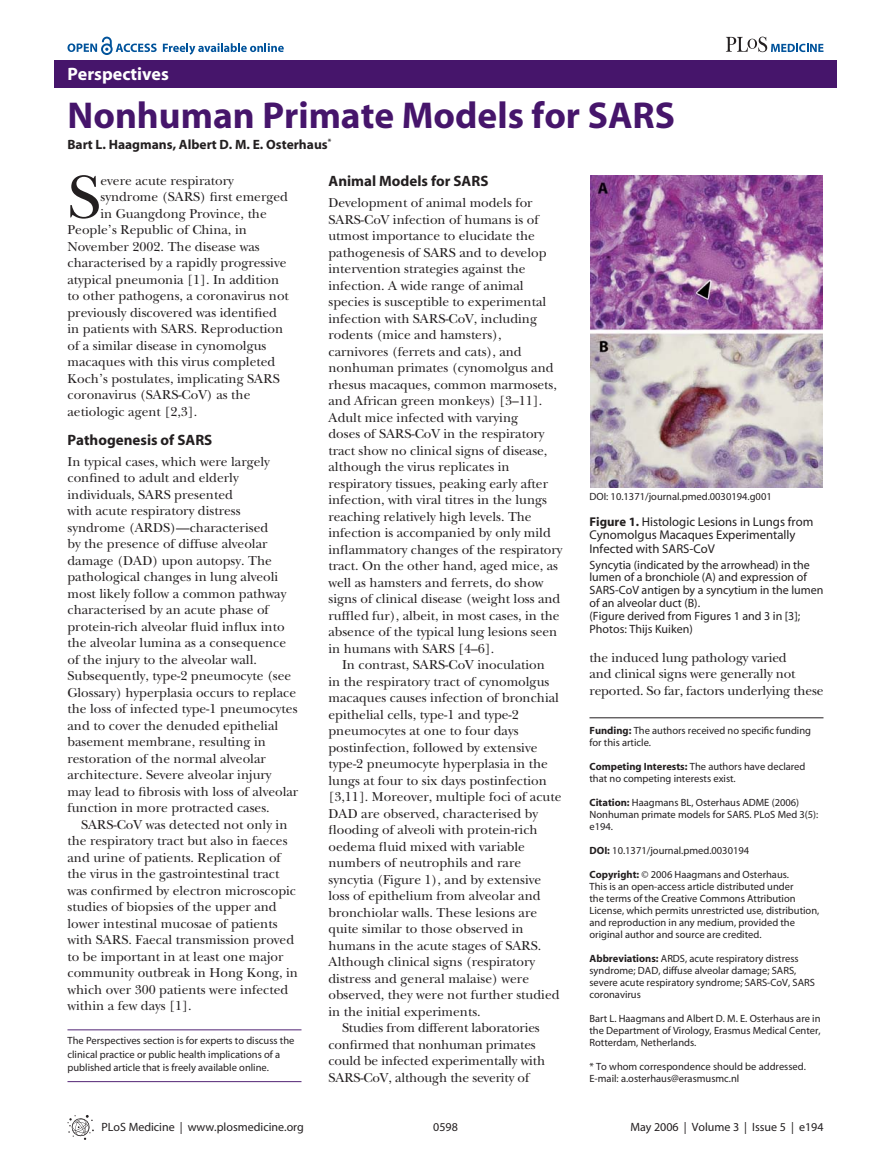
<style>
.page{position:relative;width:891px;height:1175px;background:#fff}
.page>*{position:absolute;margin:0;border:0;box-sizing:border-box;transform-origin:0 0}
.t1{font:500 63.45px "PLB Iserif";color:#231f20}
.t2{font:700 37.5px "P Lo S Sans";color:#46156b}
.t3{font:700 18px "P Lo S Sans";color:#fff}
.t4{font:700 15px "P Lo S Sans";color:#231f20}
.t5{font:500 13.5px/16.5px "PLB Iserif";color:#231f20}
.t6{font:700 13.5px "P Lo S Sans";color:#231f20}
.t7{font:12.75px/13.5px "P Lo S Sans";color:#231f20}
.t8{font:12px/12.8px "P Lo S Sans";color:#231f20}
.t9{font:10.5px/12px "P Lo S Sans";color:#231f20}
.s1{font-weight:700}
</style>
<div class="page">
<svg style="left:68px;top:1115px;width:26px;height:24px"></svg>
<div style="left:54px;top:61px;width:783px;height:27px;background:#46156b"></div>
<svg style="left:163px;top:43px;width:121px;height:12px"></svg>
<svg style="left:68px;top:37px;width:89px;height:18px"></svg>
<svg style="left:726px;top:37px;width:98px;height:15px"></svg>
<hr style="left:590px;top:717px;width:234px;height:1px;background:#231f20">
<img style="left:591px;top:176px;width:231px;height:312px">
<hr style="left:68px;top:1029px;width:234px;height:1px;background:#46156b">
<hr style="left:68px;top:1081px;width:234px;height:1px;background:#46156b">
<h3 class="t3" style="left:68px;top:67px;width:103px">Perspectives</h3>
<h2 class="t2" style="left:68px;top:101px;width:609px">Nonhuman Primate Models for SARS</h2>
<p class="t6" style="left:68px;top:139px;width:265px">Bart L. Haagmans, Albert D. M. E. Osterhaus<sup>*</sup></p>
<h1 class="t1" style="left:68px;top:171px;width:35px">S</h1>
<p class="t5" style="left:101px;top:173px;width:135px">evere acute respiratory</p>
<p class="t5" style="left:101px;top:190px;width:189px">syndrome (SARS) first emerged</p>
<p class="t5" style="left:101px;top:206px;width:168px">in Guangdong Province, the</p>
<p class="t5" style="left:67px;top:222px;width:181px">People’s Republic of China, in</p>
<p class="t5" style="left:67px;top:239px;width:194px">November 2002. The disease was</p>
<p class="t5" style="left:67px;top:255px;width:220px">characterised by a rapidly progressive</p>
<p class="t5" style="left:67px;top:272px;width:213px">atypical pneumonia [1]. In addition</p>
<p class="t5" style="left:67px;top:288px;width:223px">to other pathogens, a coronavirus not</p>
<p class="t5" style="left:67px;top:305px;width:211px">previously discovered was identified</p>
<p class="t5" style="left:67px;top:321px;width:217px">in patients with SARS. Reproduction</p>
<p class="t5" style="left:67px;top:338px;width:200px">of a similar disease in cynomolgus</p>
<p class="t5" style="left:67px;top:354px;width:209px">macaques with this virus completed</p>
<p class="t5" style="left:67px;top:371px;width:214px">Koch’s postulates, implicating SARS</p>
<p class="t5" style="left:67px;top:387px;width:184px">coronavirus (SARS-CoV) as the</p>
<p class="t5" style="left:67px;top:404px;width:131px">aetiologic agent [2,3].</p>
<p class="t4" style="left:68px;top:434px;width:146px">Pathogenesis of SARS</p>
<p class="t5" style="left:68px;top:454px;width:232px">In typical cases, which were largely confined to adult and elderly individuals, SARS presented<br>with acute respiratory distress syndrome (ARDS)—characterised<br>by the presence of diffuse alveolar damage (DAD) upon autopsy. The pathological changes in lung alveoli most likely follow a common pathway characterised by an acute phase of protein-rich alveolar fluid influx into the alveolar lumina as a consequence of the injury to the alveolar wall.<br>Subsequently, type-2 pneumocyte (see Glossary) hyperplasia occurs to replace the loss of infected type-1 pneumocytes and to cover the denuded epithelial basement membrane, resulting in restoration of the normal alveolar architecture. Severe alveolar injury may lead to fibrosis with loss of alveolar function in more protracted cases.</p>
<p class="t5" style="left:68px;top:817px;width:232px;text-indent:14px">SARS-CoV was detected not only in the respiratory tract but also in faeces and urine of patients. Replication of the virus in the gastrointestinal tract was confirmed by electron microscopic studies of biopsies of the upper and lower intestinal mucosae of patients with SARS. Faecal transmission proved to be important in at least one major community outbreak in Hong Kong, in which over 300 patients were infected within a few days [1].</p>
<p class="t9" style="left:68px;top:1035px;width:228px;line-height:13.5px">The Perspectives section is for experts to discuss the clinical practice or public health implications of a published article that is freely available online.</p>
<p class="t4" style="left:328px;top:175px;width:161px">Animal Models for SARS</p>
<p class="t5" style="left:328px;top:195px;width:236px">Development of animal models for SARS-CoV infection of humans is of utmost importance to elucidate the pathogenesis of SARS and to develop intervention strategies against the infection. A wide range of animal species is susceptible to experimental infection with SARS-CoV, including rodents (mice and hamsters), carnivores (ferrets and cats), and nonhuman primates (cynomolgus and rhesus macaques, common marmosets, and African green monkeys) [3–11].<br>Adult mice infected with varying<br>doses of SARS-CoV in the respiratory tract show no clinical signs of disease, although the virus replicates in respiratory tissues, peaking early after infection, with viral titres in the lungs reaching relatively high levels. The infection is accompanied by only mild inflammatory changes of the respiratory tract. On the other hand, aged mice, as well as hamsters and ferrets, do show signs of clinical disease (weight loss and ruffled fur), albeit, in most cases, in the absence of the typical lung lesions seen in humans with SARS [4–6].</p>
<p class="t5" style="left:342px;top:657px;width:204px">In contrast, SARS-CoV inoculation</p>
<p class="t5" style="left:328px;top:674px;width:222px">in the respiratory tract of cynomolgus</p>
<p class="t5" style="left:328px;top:690px;width:232px">macaques causes infection of bronchial</p>
<p class="t5" style="left:328px;top:707px;width:192px">epithelial cells, type-1 and type-2</p>
<p class="t5" style="left:328px;top:723px;width:192px">pneumocytes at one to four days</p>
<p class="t5" style="left:328px;top:740px;width:210px">postinfection, followed by extensive</p>
<p class="t5" style="left:328px;top:756px;width:221px">type-2 pneumocyte hyperplasia in the</p>
<p class="t5" style="left:328px;top:773px;width:220px">lungs at four to six days postinfection</p>
<p class="t5" style="left:328px;top:789px;width:235px">[3,11]. Moreover, multiple foci of acute</p>
<p class="t5" style="left:328px;top:806px;width:211px">DAD are observed, characterised by</p>
<p class="t5" style="left:328px;top:822px;width:211px">flooding of alveoli with protein-rich</p>
<p class="t5" style="left:328px;top:839px;width:198px">oedema fluid mixed with variable</p>
<p class="t5" style="left:328px;top:855px;width:194px">numbers of neutrophils and rare</p>
<p class="t5" style="left:328px;top:872px;width:214px">syncytia (Figure 1), and by extensive</p>
<p class="t5" style="left:328px;top:888px;width:214px">loss of epithelium from alveolar and</p>
<p class="t5" style="left:328px;top:905px;width:210px">bronchiolar walls. These lesions are</p>
<p class="t5" style="left:328px;top:921px;width:197px">quite similar to those observed in</p>
<p class="t5" style="left:328px;top:938px;width:214px">humans in the acute stages of SARS.</p>
<p class="t5" style="left:328px;top:954px;width:208px">Although clinical signs (respiratory</p>
<p class="t5" style="left:328px;top:971px;width:202px">distress and general malaise) were</p>
<p class="t5" style="left:328px;top:987px;width:233px">observed, they were not further studied</p>
<p class="t5" style="left:328px;top:1004px;width:154px">in the initial experiments.</p>
<p class="t5" style="left:342px;top:1020px;width:199px">Studies from different laboratories</p>
<p class="t5" style="left:328px;top:1037px;width:209px">confirmed that nonhuman primates</p>
<p class="t5" style="left:328px;top:1053px;width:218px">could be infected experimentally with</p>
<p class="t5" style="left:328px;top:1070px;width:202px">SARS-CoV, although the severity of</p>
<p class="t8" style="left:102px;top:1121px;width:204px">PLoS Medicine | www.plosmedicine.org</p>
<p class="t8" style="left:433px;top:1121px;width:26px">0598</p>
<p class="t9" style="left:590px;top:491px;width:184px">DOI: 10.1371/journal.pmed.0030194.g001</p>
<p class="t7" style="left:590px;top:516px;width:225px"><span class="s1">Figure 1.</span> Histologic Lesions in Lungs from<br>Cynomolgus Macaques Experimentally<br>Infected with SARS-CoV</p>
<p class="t8" style="left:590px;top:559px;width:235px">Syncytia (indicated by the arrowhead) in the lumen of a bronchiole (A) and expression of SARS-CoV antigen by a syncytium in the lumen of an alveolar duct (B).<br>(Figure derived from Figures 1 and 3 in [3]; Photos: Thijs Kuiken)</p>
<p class="t5" style="left:589px;top:650px;width:236px">the induced lung pathology varied<br>and clinical signs were generally not reported. So far, factors underlying these</p>
<p class="t9" style="left:590px;top:726px;width:223px"><span class="s1">Funding:</span> The authors received no specific funding for this article.</p>
<p class="t9" style="left:590px;top:761px;width:218px"><span class="s1">Competing Interests:</span> The authors have declared that no competing interests exist.</p>
<p class="t9" style="left:590px;top:797px;width:230px"><span class="s1">Citation:</span> Haagmans BL, Osterhaus ADME (2006)<br>Nonhuman primate models for SARS. PLoS Med 3(5): e194.</p>
<p class="t9" style="left:590px;top:845px;width:161px"><span class="s1">DOI:</span> 10.1371/journal.pmed.0030194</p>
<p class="t9" style="left:590px;top:869px;width:231px"><span class="s1">Copyright:</span> © 2006 Haagmans and Osterhaus.<br>This is an open-access article distributed under<br>the terms of the Creative Commons Attribution License, which permits unrestricted use, distribution, and reproduction in any medium, provided the original author and source are credited.</p>
<p class="t9" style="left:590px;top:953px;width:227px"><span class="s1">Abbreviations:</span> ARDS, acute respiratory distress syndrome; DAD, diffuse alveolar damage; SARS, severe acute respiratory syndrome; SARS-CoV, SARS coronavirus</p>
<p class="t9" style="left:590px;top:1013px;width:233px;text-align:justify">Bart L. Haagmans and Albert D. M. E. Osterhaus are in the Department of Virology, Erasmus Medical Center, Rotterdam, Netherlands.</p>
<p class="t9" style="left:590px;top:1061px;width:218px">* To whom correspondence should be addressed.<br>E-mail: a.osterhaus@erasmusmc.nl</p>
<p class="t8" style="left:631px;top:1121px;width:194px">May 2006 | Volume 3 | Issue 5 | e194</p>
</div>
